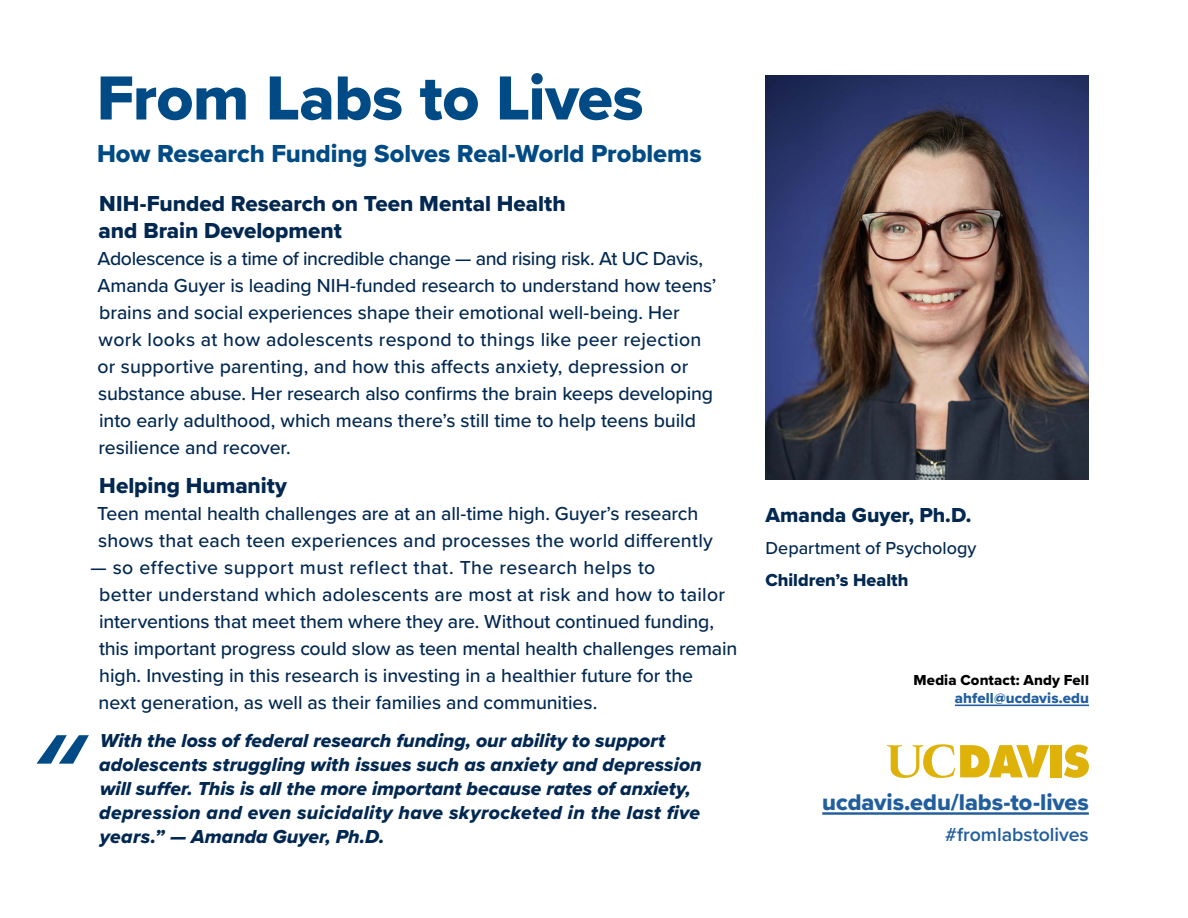
<style>
.page{position:relative;width:1188px;height:918px;background:#fff}
.page>*{position:absolute;margin:0;border:0;box-sizing:border-box;transform-origin:0 0}
.t1{font:64.5px "Proxima Nova Extrabld";letter-spacing:-.01em;color:#004b85}
.t2{font:25.5px "Proxima Nova Extrabld";letter-spacing:-.005em;color:#004b85}
.t3{font:23.55px "Proxima Nova Extrabld";color:#215e9e}
.t4{font:22.5px/27px "Proxima Nova Extrabld";color:#022851}
.t5{font:21px "Proxima Nova Extrabld";color:#022851}
.t6{font:500 19.5px/27px "Proxima Nova";letter-spacing:-.005em;color:#022851}
.t7{font:19.5px/24px "Proxima Nova Extrabld It";color:#022851}
.t8{font:600 19.5px "Proxima Nova";letter-spacing:-.005em;color:#215e9e}
.t9{font:500 18px "Proxima Nova";color:#022851}
.t10{font:18px "Proxima Nova Extrabld";color:#022851}
.t11{font:15px "Proxima Nova Extrabld";letter-spacing:.01em;color:#000}
.t12{font:15px "Proxima Nova Extrabld";letter-spacing:.005em;color:#215e9e}
</style>
<div class="page">
<svg style="left:1064px;top:745px;width:25px;height:33px"></svg>
<div style="left:1050px;top:745px;width:12px;height:32px;background:#deb209"></div>
<svg style="left:886px;top:744px;width:163px;height:34px"></svg>
<hr style="left:822px;top:812px;width:267px;height:3px;background:#215e9e">
<svg style="left:36px;top:735px;width:53px;height:29px"></svg>
<img style="left:766px;top:75px;width:323px;height:404px">
<hr style="left:955px;top:705px;width:134px;height:1px;background:#215e9e">
<h1 class="t1" style="left:97px;top:50px;width:548px">From Labs to Lives</h1>
<h2 class="t2" style="left:97px;top:135px;width:606px">How Research Funding Solves Real-World Problems</h2>
<p class="t4" style="left:99px;top:189px;width:469px">NIH-Funded Research on Teen Mental Health and Brain Development</p>
<p class="t6" style="left:98px;top:244px;width:620px">Adolescence is a time of incredible change — and rising risk. At UC Davis, Amanda Guyer is leading NIH-funded research to understand how teens’ brains and social experiences shape their emotional well-being. Her work looks at how adolescents respond to things like peer rejection or supportive parenting, and how this affects anxiety, depression or substance abuse. Her research also confirms the brain keeps developing into early adulthood, which means there’s still time to help teens build resilience and recover.</p>
<p class="t4" style="left:99px;top:471px;width:189px">Helping Humanity</p>
<p class="t6" style="left:97px;top:499px;width:617px">Teen mental health challenges are at an all-time high. Guyer’s research shows that each teen experiences and processes the world differently</p>
<p class="t6" style="left:99px;top:553px;width:640px;text-indent:-8px">— so effective support must reflect that. The research helps to<br>better understand which adolescents are most at risk and how to tailor interventions that meet them where they are. Without continued funding, this important progress could slow as teen mental health challenges remain high. Investing in this research is investing in a healthier future for the<br>next generation, as well as their families and communities.</p>
<p class="t7" style="left:99px;top:728px;width:604px">With the loss of federal research funding, our ability to support adolescents struggling with issues such as anxiety and depression will suffer. This is all the more important because rates of anxiety, depression and even suicidality have skyrocketed in the last five years.” — Amanda Guyer, Ph.D.</p>
<p class="t5" style="left:766px;top:499px;width:207px">Amanda Guyer, Ph.D.</p>
<p class="t9" style="left:766px;top:535px;width:212px">Department of Psychology</p>
<p class="t10" style="left:766px;top:567px;width:144px">Children’s Health</p>
<p class="t11" style="left:914px;top:669px;width:177px">Media Contact: Andy Fell</p>
<p class="t12" style="left:955px;top:687px;width:136px">ahfell@ucdavis.edu</p>
<p class="t3" style="left:822px;top:785px;width:268px">ucdavis.edu/labs-to-lives</p>
<p class="t8" style="left:945px;top:820px;width:145px">#fromlabstolives</p>
</div>
